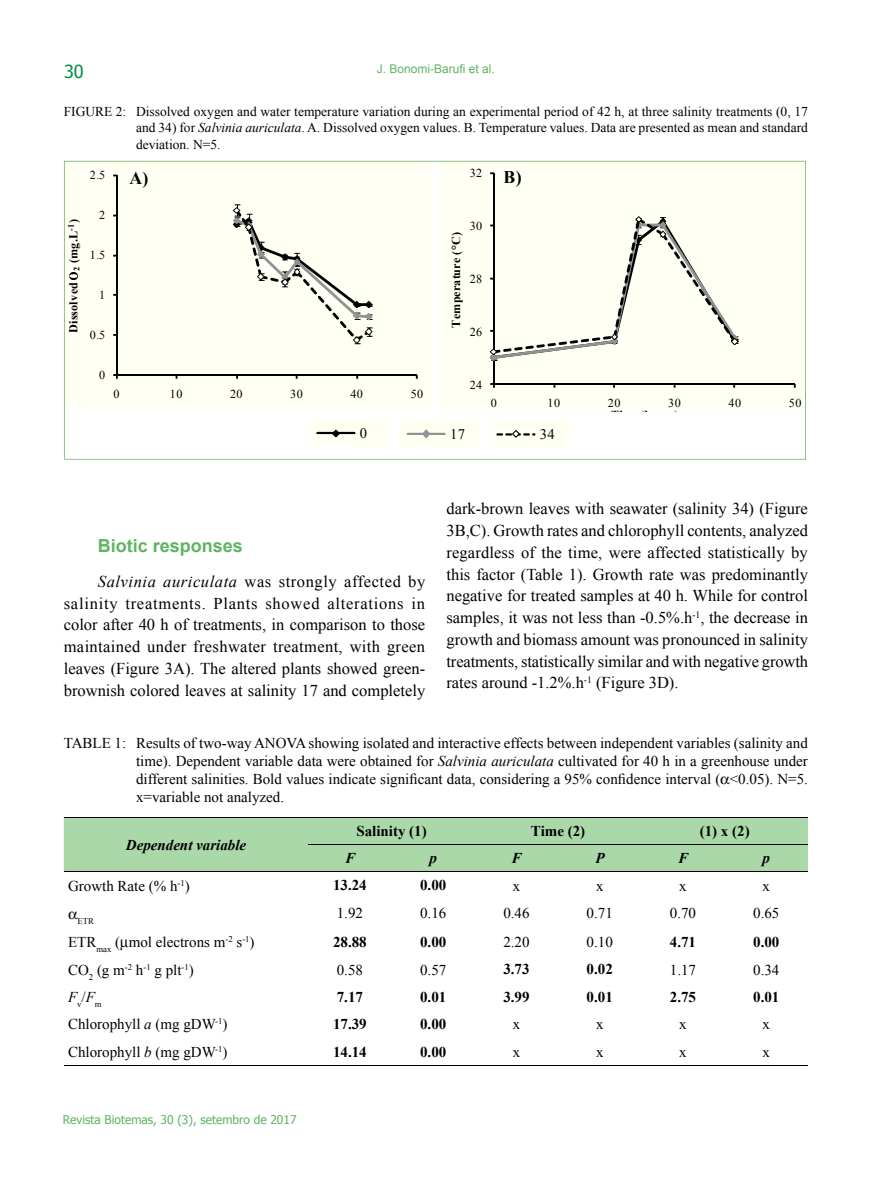
<style>
.page{position:relative;width:893px;height:1191px;background:#fff}
.page>*{position:absolute;margin:0;border:0;box-sizing:border-box;transform-origin:0 0}
.t1{font:700 18px "Arial";color:#5fb461}
.t2{font:18px "Tahoma";color:#008f49}
.t3{font:700 17.7px "Times New Roman";color:#000}
.t4{font:16.5px/21.8px "Times New Roman";color:#000;text-align:justify}
.t5{font:15px/18px "Times New Roman";color:#000;text-align:justify}
.t6{font:700 15px "Times New Roman";color:#000}
.t7{font:italic 700 15px "Times New Roman";color:#000}
.t8{font:italic 15px "Times New Roman";color:#000}
.t9{font:700 14.55px "Times New Roman";color:#000}
.t10{font:14.55px/25.3px "Times New Roman";color:#000}
.t11{font:13.5px/16.5px "Times New Roman";color:#000;text-align:justify}
.t12{font:12.15px "Times New Roman";letter-spacing:.04em;color:#000}
.t13{font:700 12.15px "Times New Roman";letter-spacing:.015em;color:#000}
.t14{font:12px "Tahoma";color:#5fb461}
.t15{font:12px "Arial";color:#5fb461}
.t16{font:8.7px "Times New Roman";color:#000}
.s1{font-style:italic}
.s2{font-style:normal}
</style>
<div class="page">
<svg style="left:64px;top:161px;width:742px;height:298px;fill:#fffff4"></svg>
<div style="left:64px;top:818px;width:744px;height:53px;background:#aad8a9"></div>
<hr style="left:64px;top:871px;width:244px;height:1px;background:#000">
<hr style="left:64px;top:817px;width:244px;height:1px;background:#000">
<hr style="left:308px;top:817px;width:84px;height:1px;background:#000">
<hr style="left:392px;top:817px;width:83px;height:1px;background:#000">
<hr style="left:475px;top:817px;width:83px;height:1px;background:#000">
<hr style="left:558px;top:817px;width:83px;height:1px;background:#000">
<hr style="left:641px;top:817px;width:84px;height:1px;background:#000">
<hr style="left:725px;top:817px;width:83px;height:1px;background:#000">
<hr style="left:308px;top:844px;width:84px;height:1px;background:#000">
<hr style="left:392px;top:844px;width:83px;height:1px;background:#000">
<hr style="left:475px;top:844px;width:83px;height:1px;background:#000">
<hr style="left:558px;top:844px;width:83px;height:1px;background:#000">
<hr style="left:641px;top:844px;width:84px;height:1px;background:#000">
<hr style="left:725px;top:844px;width:83px;height:1px;background:#000">
<hr style="left:308px;top:871px;width:84px;height:1px;background:#000">
<hr style="left:392px;top:871px;width:83px;height:1px;background:#000">
<hr style="left:475px;top:871px;width:83px;height:1px;background:#000">
<hr style="left:558px;top:871px;width:83px;height:1px;background:#000">
<hr style="left:641px;top:871px;width:84px;height:1px;background:#000">
<hr style="left:725px;top:871px;width:83px;height:1px;background:#000">
<hr style="left:64px;top:1065px;width:244px;height:1px;background:#000">
<hr style="left:308px;top:1065px;width:84px;height:1px;background:#000">
<hr style="left:392px;top:1065px;width:83px;height:1px;background:#000">
<hr style="left:475px;top:1065px;width:83px;height:1px;background:#000">
<hr style="left:558px;top:1065px;width:83px;height:1px;background:#000">
<hr style="left:641px;top:1065px;width:84px;height:1px;background:#000">
<hr style="left:725px;top:1065px;width:83px;height:1px;background:#000">
<p class="t2" style="left:64px;top:64px;width:21px">30</p>
<p class="t15" style="left:377px;top:61px;width:120px">J. Bonomi-Barufi et al.</p>
<p class="t11" style="left:136px;top:104px;width:673px;text-indent:-72px">FIGURE 2: Dissolved oxygen and water temperature variation during an experimental period of 42 h, at three salinity treatments (0, 17 and 34) for <span class="s1">Salvinia auriculata</span>. A. Dissolved oxygen values. B. Temperature values. Data are presented as mean and standard deviation. N=5.</p>
<p class="t12" style="left:90px;top:171px;width:17px">2.5</p>
<p class="t13" style="left:69px;top:333px;width:115px;rotate:-90deg">Dissolved <sub>2</sub> (mg.L<sup>-1</sup>)</p>
<p class="t12" style="left:99px;top:211px;width:8px">2</p>
<p class="t12" style="left:90px;top:251px;width:17px">1.5</p>
<p class="t12" style="left:99px;top:291px;width:8px">1</p>
<p class="t12" style="left:90px;top:331px;width:17px">0.5</p>
<p class="t3" style="left:129px;top:172px;width:20px">A)</p>
<p class="t12" style="left:99px;top:371px;width:8px">0</p>
<p class="t12" style="left:113px;top:389px;width:8px">0</p>
<p class="t12" style="left:170px;top:389px;width:14px">10</p>
<p class="t12" style="left:230px;top:389px;width:14px">20</p>
<p class="t12" style="left:290px;top:389px;width:14px">30</p>
<p class="t12" style="left:350px;top:389px;width:14px">40</p>
<p class="t12" style="left:411px;top:389px;width:14px">50</p>
<p class="t10" style="left:360px;top:422px;width:9px">0</p>
<p class="t12" style="left:470px;top:169px;width:14px">32</p>
<p class="t12" style="left:470px;top:222px;width:14px">30</p>
<p class="t13" style="left:452px;top:328px;width:97px;rotate:-90deg">Temperature (°C)</p>
<p class="t12" style="left:470px;top:274px;width:14px">28</p>
<p class="t12" style="left:470px;top:327px;width:14px">26</p>
<p class="t3" style="left:504px;top:171px;width:20px">B)</p>
<p class="t12" style="left:470px;top:380px;width:14px">24</p>
<p class="t10" style="left:450px;top:423px;width:17px">17</p>
<p class="t12" style="left:491px;top:399px;width:8px">0</p>
<p class="t12" style="left:547px;top:399px;width:14px">10</p>
<p class="t12" style="left:608px;top:399px;width:14px">20</p>
<p class="t12" style="left:668px;top:399px;width:14px">30</p>
<p class="t12" style="left:729px;top:399px;width:14px">40</p>
<p class="t12" style="left:789px;top:399px;width:14px">50</p>
<p class="t10" style="left:540px;top:397px;width:17px">17<br>34</p>
<p class="t1" style="left:98px;top:539px;width:147px">Biotic responses</p>
<p class="t4" style="left:64px;top:572px;width:363px;text-indent:34px"><span class="s1">Salvinia auriculata</span> was strongly affected by salinity treatments. Plants showed alterations in color after 40 h of treatments, in comparison to those maintained under freshwater treatment, with green leaves (Figure 3A). The altered plants showed green&shy;brownish colored leaves at salinity 17 and completely</p>
<p class="t9" style="left:189px;top:573px;width:47px">(hours)</p>
<p class="t9" style="left:98px;top:598px;width:47px">(hours)</p>
<p class="t4" style="left:446px;top:498px;width:363px">dark-brown leaves with seawater (salinity 34) (Figure 3B,C). Growth rates and chlorophyll contents, analyzed regardless of the time, were affected statistically by this factor (Table 1). Growth rate was predominantly negative for treated samples at 40 h. While for control samples, it was not less than -0.5%.h<sup>-1</sup>, the decrease in growth and biomass amount was pronounced in salinity treatments, statistically similar and with negative growth rates around -1.2%.h<sup>-1</sup> (Figure 3D).</p>
<p class="t5" style="left:136px;top:736px;width:673px;text-indent:-72px">TABLE 1: Results of two-way ANOVA showing isolated and interactive effects between independent variables (salinity and time). Dependent variable data were obtained for <span class="s1">Salvinia auriculata</span> cultivated for 40 h in a greenhouse under different salinities. Bold values indicate signiicant data, considering a 95% conidence interval ( &lt;0.05). N=5. x=variable not analyzed.</p>
<p class="t7" style="left:126px;top:839px;width:122px">Dependent variable</p>
<p class="t6" style="left:356px;top:825px;width:72px">Salinity (1)</p>
<p class="t6" style="left:531px;top:825px;width:56px">Time (2)</p>
<p class="t6" style="left:700px;top:825px;width:51px">(1) x (2)</p>
<p class="t7" style="left:345px;top:853px;width:12px">F</p>
<p class="t7" style="left:429px;top:853px;width:9px">p</p>
<p class="t7" style="left:512px;top:853px;width:12px">F</p>
<p class="t7" style="left:595px;top:853px;width:11px">P</p>
<p class="t7" style="left:678px;top:853px;width:12px">F</p>
<p class="t7" style="left:763px;top:853px;width:9px">p</p>
<p class="t5" style="left:68px;top:876px;width:123px">Growth Rate (% h<sup>-1</sup>)</p>
<p class="t6" style="left:333px;top:880px;width:35px">13.24</p>
<p class="t6" style="left:420px;top:880px;width:28px">0.00</p>
<p class="t5" style="left:513px;top:878px;width:9px">x</p>
<p class="t5" style="left:596px;top:878px;width:9px">x</p>
<p class="t5" style="left:679px;top:878px;width:9px">x</p>
<p class="t5" style="left:762px;top:878px;width:9px">x</p>
<p class="t16" style="left:77px;top:917px;width:18px">ETR</p>
<p class="t9" style="left:102px;top:885px;width:47px">(hours)</p>
<p class="t5" style="left:337px;top:905px;width:28px">1.92</p>
<p class="t5" style="left:420px;top:905px;width:28px">0.16</p>
<p class="t5" style="left:503px;top:905px;width:28px">0.46</p>
<p class="t5" style="left:587px;top:905px;width:28px">0.71</p>
<p class="t5" style="left:670px;top:905px;width:28px">0.70</p>
<p class="t5" style="left:753px;top:905px;width:28px">0.65</p>
<p class="t5" style="left:68px;top:934px;width:188px">ETR<sub>max</sub> ( mol electrons m<sup>-2</sup> s<sup>-1</sup>)</p>
<p class="t6" style="left:333px;top:936px;width:35px">28.88</p>
<p class="t6" style="left:420px;top:936px;width:28px">0.00</p>
<p class="t5" style="left:503px;top:934px;width:28px">2.20</p>
<p class="t5" style="left:587px;top:934px;width:28px">0.10</p>
<p class="t6" style="left:670px;top:936px;width:28px">4.71</p>
<p class="t6" style="left:753px;top:936px;width:28px">0.00</p>
<p class="t5" style="left:68px;top:962px;width:127px">CO<sub>2</sub> (g m<sup>-2</sup> h<sup>-1</sup> g plt<sup>-1</sup>)</p>
<p class="t5" style="left:337px;top:962px;width:28px">0.58</p>
<p class="t5" style="left:420px;top:962px;width:28px">0.57</p>
<p class="t6" style="left:503px;top:964px;width:28px">3.73</p>
<p class="t6" style="left:587px;top:964px;width:28px">0.02</p>
<p class="t5" style="left:670px;top:962px;width:28px">1.17</p>
<p class="t5" style="left:753px;top:962px;width:28px">0.34</p>
<p class="t8" style="left:68px;top:991px;width:35px">F<sub>v</sub><span class="s2">/</span>F<sub>m</sub></p>
<p class="t6" style="left:337px;top:991px;width:28px">7.17</p>
<p class="t6" style="left:420px;top:991px;width:28px">0.01</p>
<p class="t6" style="left:503px;top:991px;width:28px">3.99</p>
<p class="t6" style="left:587px;top:991px;width:28px">0.01</p>
<p class="t6" style="left:670px;top:991px;width:28px">2.75</p>
<p class="t6" style="left:753px;top:991px;width:28px">0.01</p>
<p class="t5" style="left:68px;top:1016px;width:161px">Chlorophyll <span class="s1">a</span> (mg gDW<sup>-1</sup>)</p>
<p class="t6" style="left:333px;top:1018px;width:35px">17.39</p>
<p class="t6" style="left:420px;top:1018px;width:28px">0.00</p>
<p class="t5" style="left:513px;top:1016px;width:9px">x</p>
<p class="t5" style="left:596px;top:1016px;width:9px">x</p>
<p class="t5" style="left:679px;top:1016px;width:9px">x</p>
<p class="t5" style="left:762px;top:1016px;width:9px">x</p>
<p class="t5" style="left:68px;top:1044px;width:161px">Chlorophyll <span class="s1">b</span> (mg gDW<sup>-1</sup>)</p>
<p class="t6" style="left:333px;top:1046px;width:35px">14.14</p>
<p class="t6" style="left:420px;top:1046px;width:28px">0.00</p>
<p class="t5" style="left:513px;top:1044px;width:9px">x</p>
<p class="t5" style="left:596px;top:1044px;width:9px">x</p>
<p class="t5" style="left:679px;top:1044px;width:9px">x</p>
<p class="t5" style="left:762px;top:1044px;width:9px">x</p>
<p class="t14" style="left:63px;top:1114px;width:235px">Revista Biotemas, 30 (3), setembro de 2017</p>
</div>
